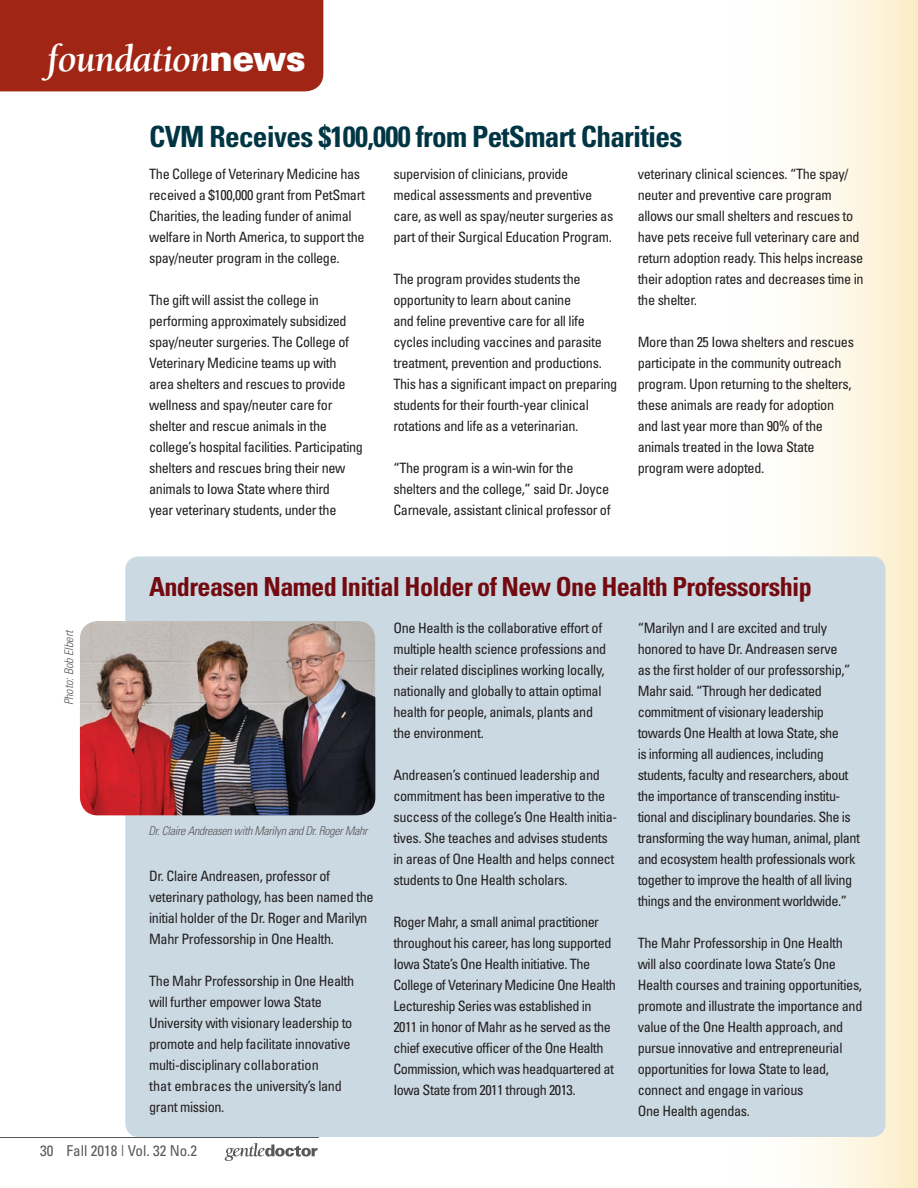
<style>
.page{position:relative;width:918px;height:1188px;background:#fff}
.page>*{position:absolute;margin:0;border:0;box-sizing:border-box;transform-origin:0 0}
.t1{font:italic 700 39px "Berkeley Std";letter-spacing:-.025em;color:#fff}
.News_Body_Copy{font:700 condensed 29.25px "Univers";letter-spacing:-.025em;color:#003543}
.News_Body_Copy-2{font:700 condensed 26.25px "Univers";letter-spacing:-.025em;color:#730a10}
.t2{font:condensed 15px "Univers";color:#57585a}
.News_Body_Copy-3{font:condensed 14.25px/21px "Univers";letter-spacing:-.025em;color:#231f20}
.Photo_Credit{font:italic 300 condensed 12px "Univers LT Std";letter-spacing:-.025em;color:#57585a}
.s1{font-family:"Univers";font-weight:900;font-style:normal;font-size:36px}
</style>
<div class="page">
<svg style="left:225px;top:1143px;width:92px;height:18px"></svg>
<hr style="left:0;top:1137px;width:319px;height:1px;background:#57585a">
<div style="left:742px;top:0;width:176px;height:1188px;background:linear-gradient(to right,#fff,#fbefcb)"></div>
<div style="left:125px;top:556px;width:761px;height:581px;background:#cbd9e2;border-radius:14px"></div>
<div style="left:0;top:0;width:323px;height:91px;background:#a12514"></div>
<img style="left:80px;top:621px;width:295px;height:194px">
<p class="t1" style="left:47px;top:39px;width:260px">foundation<span class="s1">news</span></p>
<p class="News_Body_Copy" style="left:149px;top:119px;width:535px">CVM Receives $100,000 from PetSmart Charities</p>
<p class="News_Body_Copy-3" style="left:149px;top:163px;width:217px">The College of Veterinary Medicine has received a $100,000 grant from PetSmart Charities, the leading funder of animal welfare in North America, to support the spay/neuter program in the college.</p>
<p class="News_Body_Copy-3" style="left:149px;top:289px;width:215px">The gift will assist the college in performing approximately subsidized spay/neuter surgeries. The College of Veterinary Medicine teams up with area shelters and rescues to provide wellness and spay/neuter care for shelter and rescue animals in the college’s hospital facilities. Participating shelters and rescues bring their new animals to Iowa State where third<br>year veterinary students, under the</p>
<p class="News_Body_Copy-3" style="left:393px;top:163px;width:221px">supervision of clinicians, provide medical assessments and preventive care, as well as spay/neuter surgeries as part of their Surgical Education Program.</p>
<p class="News_Body_Copy-3" style="left:393px;top:268px;width:225px">The program provides students the opportunity to learn about canine<br>and feline preventive care for all life cycles including vaccines and parasite treatment, prevention and productions.<br>This has a significant impact on preparing students for their fourth-year clinical rotations and life as a veterinarian.</p>
<p class="News_Body_Copy-3" style="left:393px;top:457px;width:219px">“The program is a win-win for the shelters and the college,” said Dr. Joyce<br>Carnevale, assistant clinical professor of</p>
<p class="News_Body_Copy-3" style="left:638px;top:163px;width:228px">veterinary clinical sciences. “The spay/ neuter and preventive care program allows our small shelters and rescues to have pets receive full veterinary care and return adoption ready. This helps increase their adoption rates and decreases time in the shelter.</p>
<p class="News_Body_Copy-3" style="left:638px;top:331px;width:218px">More than 25 Iowa shelters and rescues participate in the community outreach program. Upon returning to the shelters, these animals are ready for adoption and last year more than 90% of the animals treated in the Iowa State program were adopted.</p>
<p class="Photo_Credit" style="left:62px;top:705px;width:77px;rotate:-90deg">Photo: Bob Elbert</p>
<p class="News_Body_Copy-2" style="left:149px;top:571px;width:664px">Andreasen Named Initial Holder of New One Health Professorship</p>
<p class="Photo_Credit" style="left:148px;top:824px;width:220px">Dr. Claire Andreasen with Marilyn and Dr. Roger Mahr</p>
<p class="News_Body_Copy-3" style="left:149px;top:865px;width:226px">Dr. Claire Andreasen, professor of veterinary pathology, has been named the initial holder of the Dr. Roger and Marilyn Mahr Professorship in One Health.</p>
<p class="News_Body_Copy-3" style="left:149px;top:970px;width:207px">The Mahr Professorship in One Health will further empower Iowa State University with visionary leadership to promote and help facilitate innovative multi-disciplinary collaboration<br>that embraces the university’s land grant mission.</p>
<p class="News_Body_Copy-3" style="left:393px;top:617px;width:214px">One Health is the collaborative effort of multiple health science professions and their related disciplines working locally, nationally and globally to attain optimal health for people, animals, plants and the environment.</p>
<p class="News_Body_Copy-3" style="left:393px;top:764px;width:225px">Andreasen’s continued leadership and commitment has been imperative to the success of the college’s One Health initia&shy;tives. She teaches and advises students in areas of One Health and helps connect students to One Health scholars.</p>
<p class="News_Body_Copy-3" style="left:393px;top:911px;width:224px">Roger Mahr, a small animal practitioner throughout his career, has long supported Iowa State’s One Health initiative. The College of Veterinary Medicine One Health Lectureship Series was established in 2011 in honor of Mahr as he served as the chief executive officer of the One Health Commission, which was headquartered at Iowa State from 2011 through 2013.</p>
<p class="News_Body_Copy-3" style="left:638px;top:617px;width:224px">“Marilyn and I are excited and truly honored to have Dr. Andreasen serve<br>as the first holder of our professorship,” Mahr said. “Through her dedicated commitment of visionary leadership towards One Health at Iowa State, she<br>is informing all audiences, including students, faculty and researchers, about the importance of transcending institu&shy;tional and disciplinary boundaries. She is transforming the way human, animal, plant and ecosystem health professionals work together to improve the health of all living things and the environment worldwide.”</p>
<p class="News_Body_Copy-3" style="left:638px;top:932px;width:226px">The Mahr Professorship in One Health will also coordinate Iowa State’s One Health courses and training opportunities, promote and illustrate the importance and value of the One Health approach, and pursue innovative and entrepreneurial opportunities for Iowa State to lead, connect and engage in various<br>One Health agendas.</p>
<p class="t2" style="left:40px;top:1142px;width:159px">30 Fall 2018 | Vol. 32 No.2</p>
</div>
